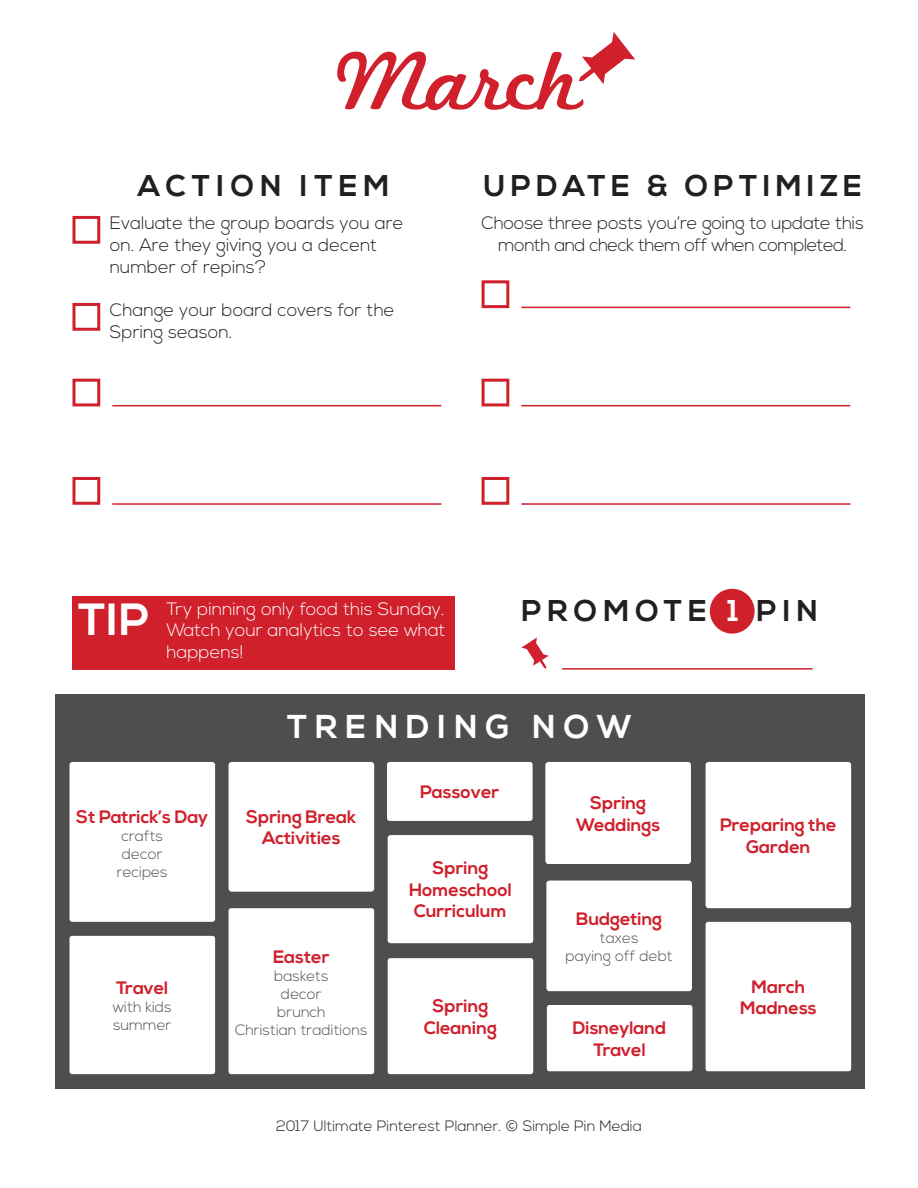
<style>
.page{position:relative;width:918px;height:1188px;background:#fff}
.page>*{position:absolute;margin:0;border:0;box-sizing:border-box;transform-origin:0 0}
.t1{font:87px "Marketing Script";color:#cf202c}
.t2{font:700 45px "Nexa";color:#fff}
.t3{font:700 33px "Nexa";color:#fff}
.t4{font:700 30px "Nexa";letter-spacing:.2em;color:#231f20}
.t5{font:700 30px "Nexa";letter-spacing:.175em;color:#231f20}
.t6{font:300 18px/21.6px "Nexa";color:#231f20}
.t7{font:700 18px/21.6px "Nexa";color:#cf202c;text-align:center}
.t8{font:300 18px/21.6px "Nexa";color:#fff;text-align:justify}
.t9{font:300 15px/18px "Nexa";color:#4d4e4e;text-align:center}
.t10{font:300 15px "Nexa";color:#231f20}
.s1{color:#fff}
</style>
<div class="page">
<div style="left:72px;top:303px;width:28px;height:28px;border:3px solid #cf202c"></div>
<div style="left:72px;top:477px;width:28px;height:28px;border:3px solid #cf202c"></div>
<hr style="left:112px;top:503px;width:329px;height:2px;background:#cf202c">
<div style="left:55px;top:694px;width:810px;height:395px;background:#4d4e4e"></div>
<div style="left:70px;top:762px;width:145px;height:160px;background:#fff;border-radius:3px"></div>
<div style="left:229px;top:762px;width:145px;height:130px;background:#fff;border-radius:3px"></div>
<div style="left:388px;top:835px;width:145px;height:108px;background:#fff;border-radius:3px"></div>
<div style="left:545px;top:762px;width:146px;height:102px;background:#fff;border-radius:3px"></div>
<div style="left:70px;top:936px;width:145px;height:138px;background:#fff;border-radius:3px"></div>
<div style="left:388px;top:958px;width:145px;height:116px;background:#fff;border-radius:3px"></div>
<div style="left:546px;top:881px;width:146px;height:110px;background:#fff;border-radius:3px"></div>
<div style="left:706px;top:762px;width:145px;height:146px;background:#fff;border-radius:3px"></div>
<div style="left:547px;top:1005px;width:145px;height:66px;background:#fff;border-radius:3px"></div>
<div style="left:706px;top:922px;width:145px;height:149px;background:#fff;border-radius:3px"></div>
<div style="left:229px;top:908px;width:145px;height:166px;background:#fff;border-radius:3px"></div>
<div style="left:72px;top:596px;width:383px;height:74px;background:#cf202c"></div>
<div style="left:387px;top:762px;width:146px;height:59px;background:#fff;border-radius:3px"></div>
<div style="left:710px;top:589px;width:45px;height:45px;background:#cf202c;border-radius:50%"></div>
<svg style="left:521px;top:637px;width:28px;height:32px"></svg>
<hr style="left:562px;top:668px;width:251px;height:2px;background:#cf202c">
<div style="left:72px;top:216px;width:28px;height:28px;border:3px solid #cf202c"></div>
<div style="left:482px;top:280px;width:27px;height:28px;border:3px solid #cf202c"></div>
<hr style="left:521px;top:307px;width:329px;height:1px;background:#cf202c">
<div style="left:482px;top:379px;width:27px;height:27px;border:3px solid #cf202c"></div>
<hr style="left:521px;top:405px;width:329px;height:1px;background:#cf202c">
<div style="left:482px;top:477px;width:27px;height:28px;border:3px solid #cf202c"></div>
<hr style="left:521px;top:503px;width:329px;height:2px;background:#cf202c">
<div style="left:72px;top:379px;width:28px;height:27px;border:3px solid #cf202c"></div>
<hr style="left:112px;top:405px;width:329px;height:1px;background:#cf202c">
<svg style="left:579px;top:32px;width:56px;height:52px"></svg>
<h1 class="t1" style="left:335px;top:29px;width:249px">March</h1>
<h3 class="t4" style="left:138px;top:169px;width:253px">ACTION ITEM</h3>
<p class="t6" style="left:110px;top:213px;width:295px">Evaluate the group boards you are on. Are they giving you a decent number of repins?</p>
<p class="t6" style="left:110px;top:300px;width:286px">Change your board covers for the<br>Spring season.</p>
<h3 class="t5" style="left:483px;top:168px;width:252px">UPDATE &amp; Optimize</h3>
<p class="t6" style="left:482px;top:213px;width:384px;text-align:center">Choose three posts you’re going to update this month and check them off when completed.</p>
<h2 class="t2" style="left:78px;top:593px;width:73px">TIP</h2>
<p class="t8" style="left:166px;top:598px;width:281px">Try pinning only food this Sunday.<br>Watch your analytics to see what happens!</p>
<h3 class="t4" style="left:521px;top:593px;width:54px">Promote</h3>
<h3 class="t4" style="left:727px;top:593px;width:73px"><span class="s1">1</span> Pin</h3>
<h3 class="t3" style="left:287px;top:708px;width:29px">trending</h3>
<h3 class="t3" style="left:532px;top:708px;width:34px">now</h3>
<p class="t7" style="left:76px;top:806px;width:134px">St Patrick’s Day</p>
<p class="t9" style="left:117px;top:827px;width:52px">crafts decor recipes</p>
<p class="t7" style="left:246px;top:806px;width:112px">Spring Break<br>Activities</p>
<p class="t7" style="left:420px;top:782px;width:81px">Passover</p>
<p class="t7" style="left:409px;top:858px;width:104px">Spring<br>Homeschool<br>Curriculum</p>
<p class="t7" style="left:273px;top:947px;width:58px">Easter</p>
<p class="t9" style="left:235px;top:968px;width:134px">baskets<br>decor<br>brunch<br>Christian traditions</p>
<p class="t7" style="left:116px;top:977px;width:54px">Travel</p>
<p class="t9" style="left:113px;top:998px;width:60px;text-align:left">with kids summer</p>
<p class="t7" style="left:424px;top:996px;width:75px">Spring<br>Cleaning</p>
<p class="t7" style="left:576px;top:793px;width:86px">Spring<br>Weddings</p>
<p class="t7" style="left:576px;top:908px;width:88px">Budgeting</p>
<p class="t9" style="left:566px;top:929px;width:109px">taxes<br>paying off debt</p>
<p class="t7" style="left:573px;top:1018px;width:95px">Disneyland<br>Travel</p>
<p class="t10" style="left:276px;top:1117px;width:367px">2017 Ultimate Pinterest Planner. © Simple Pin Media</p>
<p class="t7" style="left:720px;top:815px;width:118px">Preparing the<br>Garden</p>
<p class="t7" style="left:740px;top:976px;width:78px">March<br>Madness</p>
</div>
